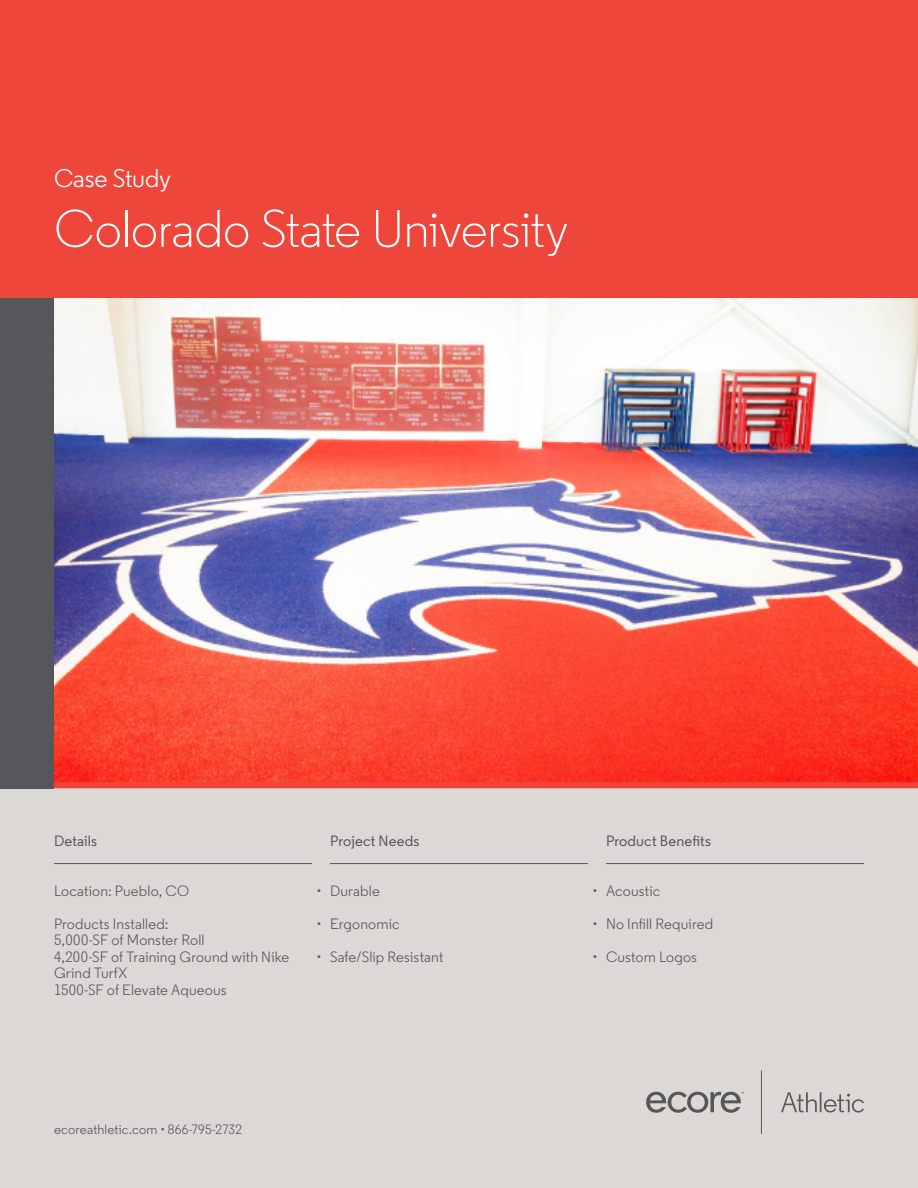
<style>
.page{position:relative;width:918px;height:1188px;background:#dcd8d5}
.page>*{position:absolute;margin:0;border:0;box-sizing:border-box;transform-origin:0 0}
.Title_Project{font:300 52.5px "Regular";letter-spacing:-.01em;color:#fff}
.Case_Study{font:25.5px "Regular";letter-spacing:-.005em;color:#fff}
.Details_Copy{font:15px/16.5px "Regular";letter-spacing:.01em;color:#56575a}
.Subheads{font:500 15px "Regular";letter-spacing:.01em;color:#56575a}
.Body_Copy{font:13.5px "Regular";letter-spacing:.01em;color:#56575a}
</style>
<div class="page">
<img style="left:54px;top:297px;width:864px;height:485px">
<hr style="left:54px;top:863px;width:258px;height:1px;background:#56575a">
<hr style="left:330px;top:863px;width:258px;height:1px;background:#56575a">
<hr style="left:606px;top:863px;width:258px;height:1px;background:#56575a">
<div style="left:0;top:782px;width:918px;height:6px;background:#ef463c"></div>
<div style="left:0;top:297px;width:54px;height:491px;background:#56575a"></div>
<div style="left:0;top:0;width:918px;height:297px;background:#ef463c"></div>
<svg style="left:781px;top:1092px;width:83px;height:21px"></svg>
<svg style="left:646px;top:1092px;width:98px;height:21px"></svg>
<svg style="left:761px;top:1071px;width:1px;height:63px"></svg>
<p class="Case_Study" style="left:54px;top:162px;width:119px">Case Study</p>
<p class="Title_Project" style="left:54px;top:197px;width:516px">Colorado State University</p>
<p class="Subheads" style="left:54px;top:832px;width:45px">Details</p>
<p class="Subheads" style="left:330px;top:832px;width:91px">Project Needs</p>
<p class="Subheads" style="left:606px;top:832px;width:107px">Product Benefits</p>
<p class="Details_Copy" style="left:54px;top:882px;width:137px">Location: Pueblo, CO</p>
<p class="Details_Copy" style="left:54px;top:915px;width:116px">Products Installed:</p>
<p class="Details_Copy" style="left:54px;top:932px;width:152px">5,000-SF of Monster Roll</p>
<p class="Details_Copy" style="left:54px;top:948px;width:237px">4,200-SF of Training Ground with Nike<br>Grind TurfX</p>
<p class="Details_Copy" style="left:54px;top:981px;width:174px">1500-SF of Elevate Aqueous</p>
<p class="Details_Copy" style="left:316px;top:882px;width:65px">• Durable</p>
<p class="Details_Copy" style="left:316px;top:915px;width:85px">• Ergonomic</p>
<p class="Details_Copy" style="left:316px;top:948px;width:128px">• Safe/Slip Resistant</p>
<p class="Body_Copy" style="left:54px;top:1121px;width:189px">ecoreathletic.com • 866-795-2732</p>
<p class="Details_Copy" style="left:592px;top:882px;width:69px">• Acoustic</p>
<p class="Details_Copy" style="left:592px;top:915px;width:122px">• No Infill Required</p>
<p class="Details_Copy" style="left:592px;top:948px;width:106px">• Custom Logos</p>
</div>
